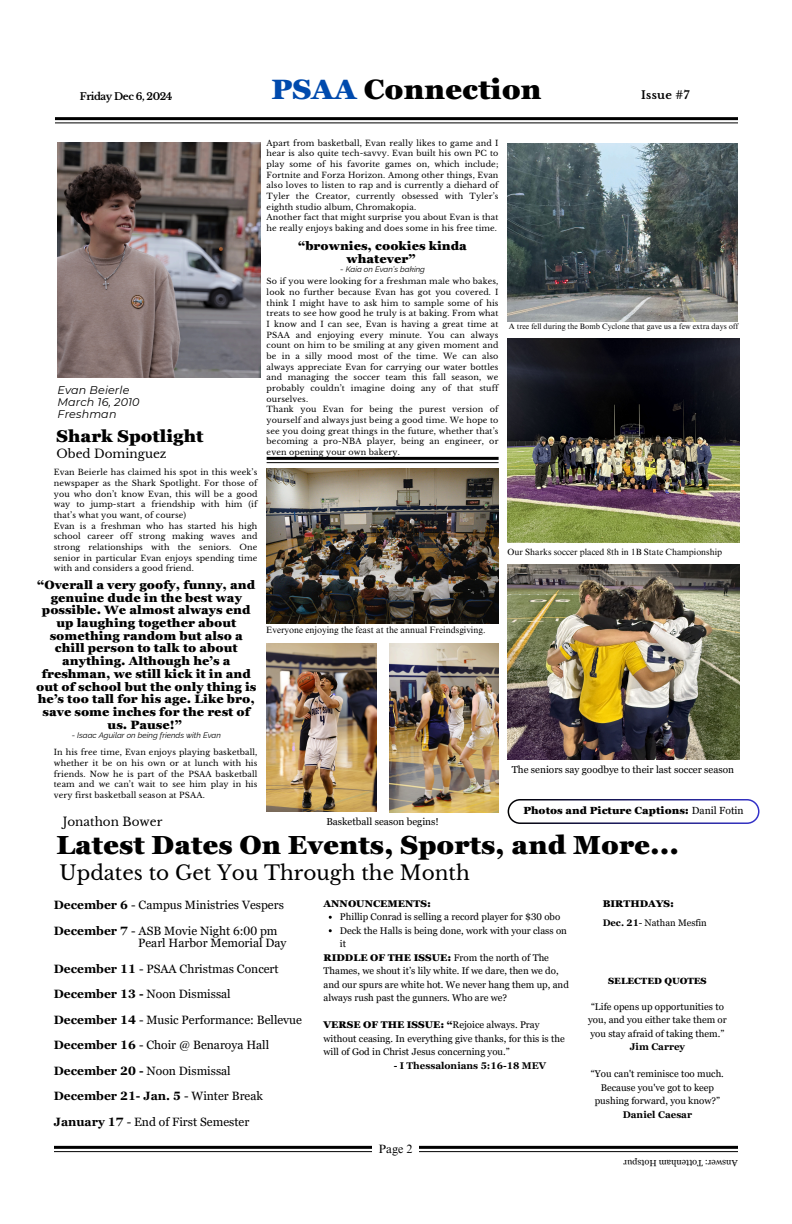
<style>
.page{position:relative;width:792px;height:1224px;background:#fff}
.page>*{position:absolute;margin:0;border:0;box-sizing:border-box;transform-origin:0 0}
.t1{font:900 28px "Georgia Pro";color:#000}
.t2{font:900 26.1px "Georgia Pro";color:#000}
.t3{font:20px "Libre Baskerville";color:#000}
.t4{font:900 17px "Georgia Pro";color:#000}
.t5{font:12.1px/12.8px "Georgia Pro";color:#000}
.t6{font:700 12.1px "Georgia Pro";color:#000}
.t7{font:900 12px/12.7px "Georgia Pro";color:#000;text-align:center}
.t8{font:12px "Libre Baskerville";color:#000}
.t9{font:12px "Times NRMT Pro";color:#000}
.t10{font:italic 11.2px/12px "Montserrat";letter-spacing:.01em;color:#000}
.t11{font:700 11.2px "Libre Baskerville";letter-spacing:.03em;color:#000}
.t12{font:900 10.3px "Georgia Pro";color:#000}
.t13{font:10px "Georgia Pro";color:#000}
.t14{font:700 10px "Libre Baskerville";letter-spacing:-.04em;color:#000}
.t15{font:9.7px/13.5px "Georgia Pro";color:#000}
.t16{font:700 9.7px "Georgia Pro";color:#000}
.t17{font:900 9.7px "Georgia Pro";color:#000}
.t18{font:9.5px "Georgia Pro";color:#000}
.t19{font:9.2px "Times NRMT Pro";color:#000}
.t20{font:9px "Times NRMT Pro";color:#000}
.t21{font:9px "Georgia Pro";color:#000}
.t22{font:900 9px "Georgia Pro";color:#000}
.t23{font:8px/10.7px "Libre Baskerville";letter-spacing:.015em;color:#000;text-align:justify}
.t24{font:italic 8px "Raleway";color:#000}
.t25{font:7.8px "Times NRMT Pro";color:#000}
.s1{color:#004aad}
.s2{font-style:normal}
.s3{font-weight:400}
.s4{font-weight:700}
.s5{font-weight:900}
</style>
<div class="page">
<hr style="left:55px;top:123px;width:684px;height:1px;background:#000">
<hr style="left:55px;top:117px;width:684px;height:3px;background:#000">
<hr style="left:54px;top:1151px;width:684px;height:1px;background:#000">
<hr style="left:54px;top:1146px;width:684px;height:3px;background:#000">
<div style="left:373px;top:1140px;width:46px;height:18px;background:#fff"></div>
<hr style="left:267px;top:462px;width:232px;height:1px;background:#000">
<hr style="left:267px;top:457px;width:232px;height:3px;background:#000">
<img style="left:508px;top:338px;width:231px;height:205px">
<svg style="left:508px;top:799px;width:252px;height:25px"></svg>
<img style="left:266px;top:469px;width:232px;height:154px">
<img style="left:508px;top:143px;width:230px;height:179px">
<img style="left:508px;top:565px;width:231px;height:195px">
<img style="left:58px;top:142px;width:202px;height:236px">
<img style="left:267px;top:644px;width:110px;height:167px">
<img style="left:389px;top:644px;width:110px;height:169px">
<p class="t14" style="left:80px;top:90px;width:94px">Friday Dec 6, 2024</p>
<p class="t1" style="left:272px;top:73px;width:271px"><span class="s1">PSAA</span> Connection</p>
<p class="t11" style="left:641px;top:88px;width:50px">Issue #7</p>
<h5 class="t10" style="left:58px;top:384px;width:84px">Evan Beierle<br>March 16, 2010</h5>
<p class="t10" style="left:58px;top:408px;width:61px">Freshman</p>
<h3 class="t4" style="left:57px;top:427px;width:149px">Shark Spotlight</h3>
<h5 class="t8" style="left:57px;top:446px;width:112px">Obed Dominguez</h5>
<h5 class="t23" style="left:54px;top:467px;width:205px">Evan Beierle has claimed his spot in this week’s newspaper as the Shark Spotlight. For those of you who don’t know Evan, this will be a good way to jump-start a friendship with him (if that’s what you want, of course)</h5>
<p class="t23" style="left:54px;top:521px;width:205px">Evan is a freshman who has started his high school career off strong making waves and strong relationships with the seniors. One senior in particular Evan enjoys spending time with and considers a good friend.</p>
<h5 class="t7" style="left:36px;top:578px;width:222px">“Overall a very goofy, funny, and genuine dude in the best way possible. We almost always end up laughing together about something random but also a chill person to talk to about anything. Although he’s a freshman, we still kick it in and out of school but the only thing is he’s too tall for his age. Like bro, save some inches for the rest of us. Pause!”</h5>
<h5 class="t24" style="left:72px;top:731px;width:151px"><span class="s2">-</span> Isaac Aguilar on being friends with Evan</h5>
<h5 class="t23" style="left:54px;top:747px;width:205px">In his free time, Evan enjoys playing basketball, whether it be on his own or at lunch with his friends. Now he is part of the PSAA basketball team and we can’t wait to see him play in his very first basketball season at PSAA.</h5>
<p class="t8" style="left:63px;top:815px;width:101px">Jonathon Bower</p>
<h5 class="t23" style="left:267px;top:137px;width:233px">Apart from basketball, Evan really likes to game and I hear is also quite tech-savvy. Evan built his own PC to play some of his favorite games on, which include; Fortnite and Forza Horizon. Among other things, Evan also loves to listen to rap and is currently a diehard of Tyler the Creator, currently obsessed with Tyler’s eighth studio album, Chromakopia.</h5>
<p class="t23" style="left:267px;top:212px;width:233px">Another fact that might surprise you about Evan is that he really enjoys baking and does some in his free time.</p>
<h5 class="t7" style="left:298px;top:240px;width:170px">“brownies, cookies kinda whatever”</h5>
<h5 class="t24" style="left:340px;top:265px;width:86px"><span class="s2">-</span> Kaia on Evan’s baking</h5>
<p class="t23" style="left:267px;top:276px;width:233px">So if you were looking for a freshman male who bakes, look no further because Evan has got you covered. I think I might have to ask him to sample some of his treats to see how good he truly is at baking. From what I know and I can see, Evan is having a great time at PSAA and enjoying every minute. You can always count on him to be smiling at any given moment and be in a silly mood most of the time. We can also always appreciate Evan for carrying our water bottles and managing the soccer team this fall season, we probably couldn’t imagine doing any of that stuff ourselves.</p>
<p class="t23" style="left:267px;top:404px;width:233px">Thank you Evan for being the purest version of yourself and always just being a good time. We hope to see you doing great things in the future, whether that’s becoming a pro-NBA player, being an engineer, or even opening your own bakery.</p>
<h5 class="t19" style="left:266px;top:626px;width:221px">Everyone enjoying the feast at the annual Freindsgiving.</h5>
<p class="t13" style="left:326px;top:816px;width:114px">Basketball season begins!</p>
<h5 class="t25" style="left:509px;top:324px;width:231px">A tree fell during the Bomb Cyclone that gave us a few extra days off</h5>
<h5 class="t20" style="left:508px;top:549px;width:216px">Our Sharks soccer placed 8th in 1B State Championship</h5>
<p class="t13" style="left:512px;top:764px;width:224px">The seniors say goodbye to their last soccer season</p>
<p class="t12" style="left:523px;top:805px;width:222px">Photos and Picture Captions: <span class="s3">Danil Fotin</span></p>
<h4 class="t2" style="left:56px;top:830px;width:624px">Latest Dates On Events, Sports, and More...</h4>
<p class="t3" style="left:60px;top:860px;width:412px">Updates to Get You Through the Month</p>
<p class="t5" style="left:54px;top:899px;width:232px"><span class="s4">December 6</span> - Campus Ministries Vespers</p>
<p class="t5" style="left:138px;top:924px;width:150px;text-indent:-84px"><span class="s4">December 7</span> - ASB Movie Night 6:00 pm<br>Pearl Harbor Memorial Day</p>
<p class="t5" style="left:54px;top:962px;width:226px"><span class="s4">December 11</span> - PSAA Christmas Concert</p>
<p class="t5" style="left:54px;top:988px;width:178px"><span class="s4">December 13 -</span> Noon Dismissal</p>
<h5 class="t5" style="left:54px;top:1013px;width:250px"><span class="s4">December 14</span> - Music Performance: Bellevue</h5>
<p class="t5" style="left:54px;top:1039px;width:217px"><span class="s4">December 16</span> - Choir @ Benaroya Hall</p>
<p class="t5" style="left:54px;top:1064px;width:178px"><span class="s4">December 20 -</span> Noon Dismissal</p>
<p class="t6" style="left:54px;top:1089px;width:211px">December 21- Jan. 5 <span class="s3">- Winter Break</span></p>
<p class="t5" style="left:54px;top:1115px;width:197px"><span class="s4">January 17</span> - End of First Semester</p>
<p class="t17" style="left:323px;top:898px;width:109px">ANNOUNCEMENTS:</p>
<p class="t15" style="left:340px;top:910px;width:222px">Phillip Conrad is selling a record player for $30 obo</p>
<p class="t15" style="left:340px;top:924px;width:228px">Deck the Halls is being done, work with your class on it</p>
<p class="t15" style="left:323px;top:951px;width:247px"><span class="s5">RIDDLE OF THE ISSUE:</span> From the north of The Thames, we shout it’s lily white. If we dare, then we do, and our spurs are white hot. We never hang them up, and always rush past the gunners. Who are we?</p>
<p class="t15" style="left:323px;top:1018px;width:243px"><span class="s5">VERSE OF THE ISSUE: “</span>Rejoice always. Pray without ceasing. In everything give thanks, for this is the will of God in Christ Jesus concerning you.”</p>
<p class="t16" style="left:394px;top:1060px;width:154px">- I Thessalonians 5:16-18 MEV</p>
<h1 class="t9" style="left:379px;top:1145px;width:35px">Page 2</h1>
<h1 class="t17" style="left:603px;top:898px;width:73px">BIRTHDAYS:</h1>
<h2 class="t18" style="left:603px;top:917px;width:106px"><span class="s4">Dec. 21</span>- Nathan Mesfin</h2>
<h5 class="t22" style="left:608px;top:975px;width:100px">SELECTED QUOTES</h5>
<h5 class="t15" style="left:588px;top:999px;width:140px">“Life opens up opportunities to you, and you either take them or you stay afraid of taking them.”</h5>
<h6 class="t16" style="left:630px;top:1041px;width:57px">Jim Carrey</h6>
<p class="t15" style="left:591px;top:1067px;width:134px;text-align:center">“You can't reminisce too much.<br>Because you've got to keep pushing forward, you know?”</p>
<p class="t16" style="left:623px;top:1109px;width:71px">Daniel Caesar</p>
<p class="t21" style="left:738px;top:1168px;width:116px;rotate:-180deg">Answer: Tottenham Hotspur</p>
</div>
